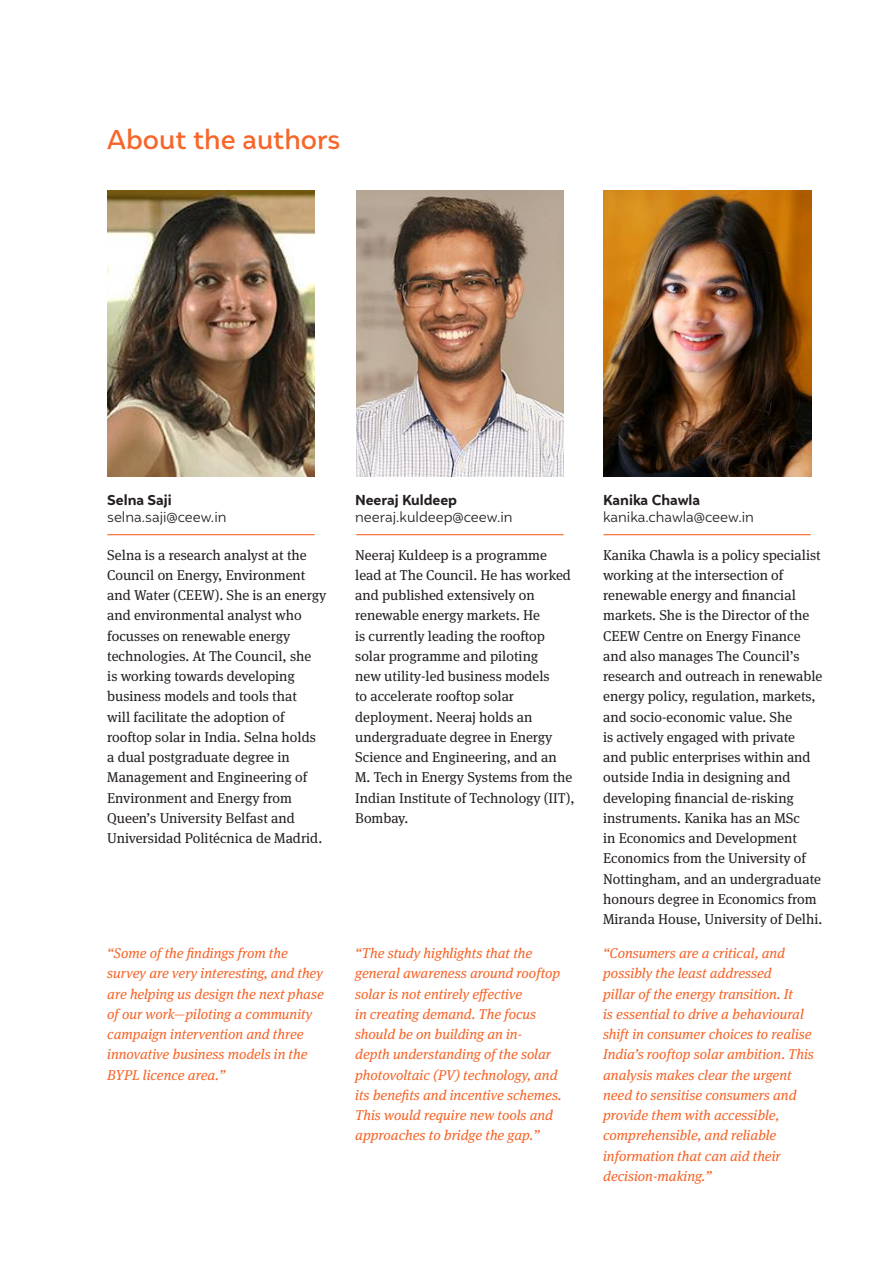
<style>
.page{position:relative;width:893px;height:1263px;background:#fff}
.page>*{position:absolute;margin:0;border:0;box-sizing:border-box;transform-origin:0 0}
.t1{font:500 27px "Igna Sans";color:#f66529}
.t2{font:14.25px/20.2px "Meta Serif OT";color:#241f1f}
.t3{font:italic 14.25px/20.2px "Meta Serif OT";color:#f66529}
.t4{font:300 14.25px "Igna Sans";color:#241f1f}
.t5{font:900 14.25px "Igna Sans";color:#241f1f}
</style>
<div class="page">
<hr style="left:107px;top:534px;width:208px;height:1px;background:#f66529">
<hr style="left:356px;top:534px;width:207px;height:1px;background:#f66529">
<hr style="left:604px;top:534px;width:207px;height:1px;background:#f66529">
<img style="left:107px;top:190px;width:208px;height:286px">
<img style="left:356px;top:190px;width:208px;height:286px">
<img style="left:604px;top:190px;width:207px;height:286px">
<h1 class="t1" style="left:107px;top:122px;width:235px">About the authors</h1>
<p class="t5" style="left:107px;top:491px;width:66px">Selna Saji</p>
<p class="t4" style="left:107px;top:508px;width:121px">selna.saji@ceew.in</p>
<p class="t2" style="left:107px;top:545px;width:220px">Selna is a research analyst at the<br>Council on Energy, Environment and Water (CEEW). She is an energy and environmental analyst who focusses on renewable energy technologies. At The Council, she<br>is working towards developing business models and tools that<br>will facilitate the adoption of rooftop solar in India. Selna holds a dual postgraduate degree in<br>Management and Engineering of<br>Environment and Energy from<br>Queen’s University Belfast and<br>Universidad Politécnica de Madrid.</p>
<p class="t5" style="left:355px;top:491px;width:103px">Neeraj Kuldeep</p>
<p class="t4" style="left:355px;top:508px;width:159px">neeraj.kuldeep@ceew.in</p>
<p class="t2" style="left:355px;top:545px;width:221px">Neeraj Kuldeep is a programme lead at The Council. He has worked and published extensively on renewable energy markets. He<br>is currently leading the rooftop solar programme and piloting<br>new utility-led business models<br>to accelerate rooftop solar deployment. Neeraj holds an undergraduate degree in Energy<br>Science and Engineering, and an<br>M. Tech in Energy Systems from the<br>Indian Institute of Technology (IIT),<br>Bombay.</p>
<p class="t5" style="left:603px;top:491px;width:99px">Kanika Chawla</p>
<p class="t4" style="left:603px;top:508px;width:152px">kanika.chawla@ceew.in</p>
<p class="t2" style="left:603px;top:545px;width:221px">Kanika Chawla is a policy specialist working at the intersection of renewable energy and financial markets. She is the Director of the<br>CEEW Centre on Energy Finance and also manages The Council’s research and outreach in renewable energy policy, regulation, markets, and socio-economic value. She<br>is actively engaged with private<br>and public enterprises within and outside India in designing and developing financial de-risking instruments. Kanika has an MSc<br>in Economics and Development<br>Economics from the University of<br>Nottingham, and an undergraduate honours degree in Economics from<br>Miranda House, University of Delhi.</p>
<p class="t3" style="left:107px;top:943px;width:218px">“Some of the findings from the survey are very interesting, and they are helping us design the next phase of our work—piloting a community campaign intervention and three innovative business models in the<br>BYPL licence area.”</p>
<p class="t3" style="left:355px;top:943px;width:208px">“The study highlights that the general awareness around rooftop solar is not entirely effective<br>in creating demand. The focus should be on building an in-<br>depth understanding of the solar photovoltaic (PV) technology, and its benefits and incentive schemes.<br>This would require new tools and approaches to bridge the gap.”</p>
<p class="t3" style="left:603px;top:943px;width:212px">“Consumers are a critical, and possibly the least addressed<br>pillar of the energy transition. It<br>is essential to drive a behavioural shift in consumer choices to realise<br>India’s rooftop solar ambition. This analysis makes clear the urgent need to sensitise consumers and provide them with accessible, comprehensible, and reliable information that can aid their decision-making.”</p>
</div>
